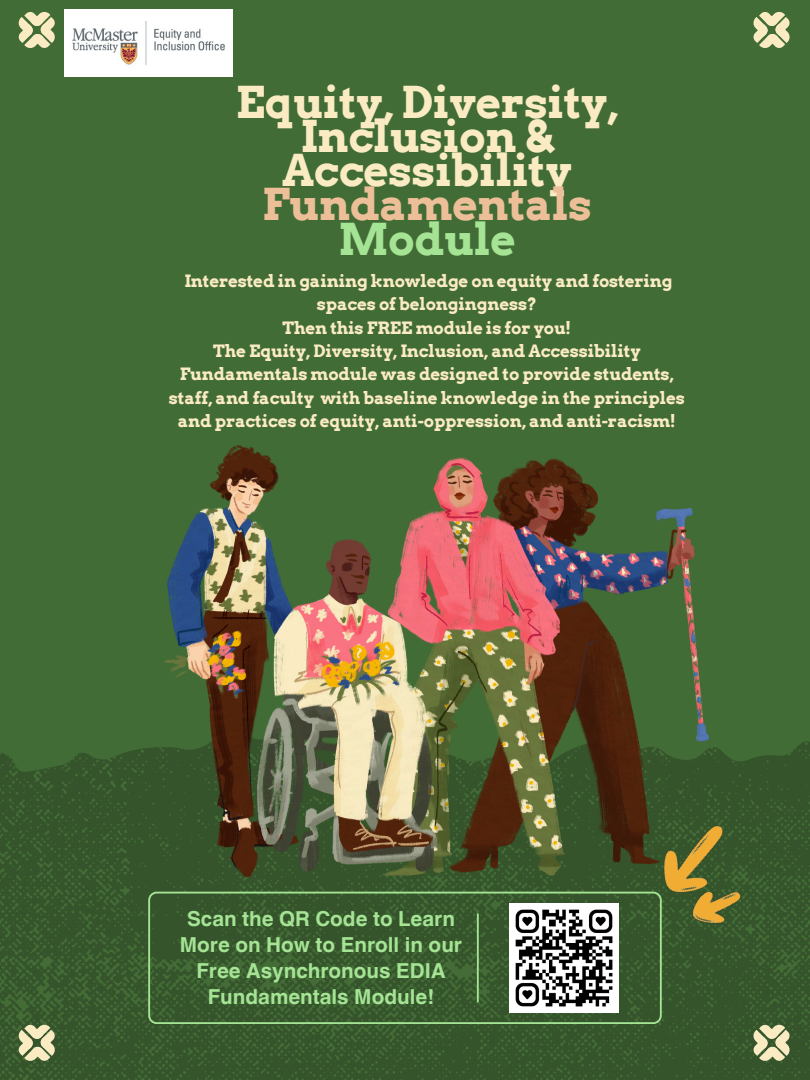
<style>
.page{position:relative;width:810px;height:1080px;background:#426c36}
.page>*{position:absolute;margin:0;border:0;box-sizing:border-box;transform-origin:0 0}
.t1{font:700 43.88px/34.2px "Arvo";letter-spacing:-.01em;color:#faebc3;text-align:center}
.t2{font:700 20.62px/26.2px "Helvetica World";color:#a5e495;text-align:center}
.t3{font:700 17px/23.4px "Arvo";letter-spacing:-.01em;color:#faebc3;text-align:center}
.s1{color:#ecbf99}
.s2{color:#a5e495}
</style>
<div class="page">
<svg style="left:0;top:734px;width:810px;height:346px;fill:#35542b"></svg>
<svg style="left:148px;top:892px;width:514px;height:132px"></svg>
<hr style="left:477px;top:913px;width:2px;height:89px;background:#a5e495">
<img style="left:438px;top:457px;width:270px;height:420px">
<img style="left:164px;top:446px;width:274px;height:431px">
<svg style="left:18px;top:12px;width:37px;height:36px"></svg>
<img style="left:509px;top:904px;width:109px;height:108px">
<img style="left:645px;top:813px;width:127px;height:128px">
<svg style="left:753px;top:12px;width:37px;height:36px"></svg>
<svg style="left:18px;top:1024px;width:37px;height:38px"></svg>
<svg style="left:753px;top:1024px;width:37px;height:38px"></svg>
<img style="left:64px;top:9px;width:168px;height:67px">
<p class="t1" style="left:236px;top:85px;width:384px">Equity, Diversity,<br>Inclusion &amp;<br>Accessibility<br><span class="s1">Fundamentals<br></span><span class="s2">Module</span></p>
<p class="t3" style="left:184px;top:269px;width:490px">Interested in gaining knowledge on equity and fostering spaces of belongingness?</p>
<p class="t3" style="left:282px;top:316px;width:290px">Then this FREE module is for you!</p>
<p class="t3" style="left:169px;top:339px;width:518px">The Equity, Diversity, Inclusion, and Accessibility Fundamentals module was designed to provide students, staff, and faculty with baseline knowledge in the principles and practices of equity, anti-oppression, and anti-racism!</p>
<p class="t2" style="left:180px;top:903px;width:284px">Scan the QR Code to Learn<br>More on How to Enroll in our<br>Free Asynchronous EDIA<br>Fundamentals Module!</p>
</div>
